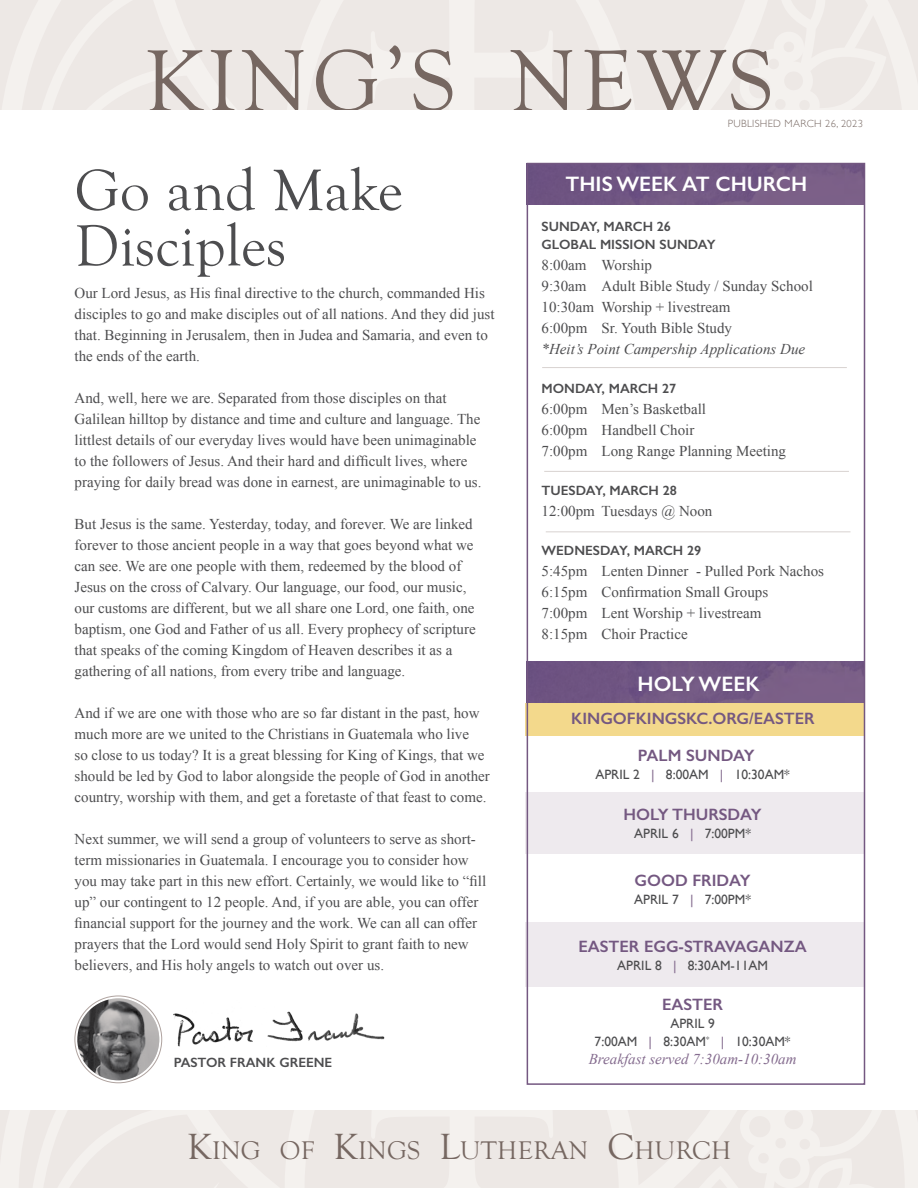
<style>
.page{position:relative;width:918px;height:1188px;background:#fff}
.page>*{position:absolute;margin:0;border:0;box-sizing:border-box;transform-origin:0 0}
.t1{font:90px "Goudy Old Style T";letter-spacing:.05em;color:#766761}
.t2{font:60px/55.5px "Goudy Old Style T";color:#4d4d4f}
.t3{font:26.25px "Goudy Old Style T";letter-spacing:.015em;color:#766761}
.t4{font:600 21px "Gill Sans";color:#fff}
.t5{font:600 16.5px "Gill Sans";color:#745881}
.t6{font:15px/21px "Times New Roman";color:#4d4d4f}
.t7{font:italic 15px "Times New Roman";color:#4d4d4f}
.t8{font:italic 15px "Times New Roman";color:#846b8e}
.t9{font:13.5px/18px "Gill Sans";color:#4d4d4f;text-align:center}
.t10{font:600 13.5px/18px "Gill Sans";color:#4d4d4f}
.t11{font:300 10.5px "Gill Sans";letter-spacing:.03em;color:#766761}
.s1{color:#846b8e}
.s2{font-size:37.5px}
</style>
<div class="page">
<img style="left:530px;top:166px;width:332px;height:39px">
<svg style="left:0;top:0;width:918px;height:110px;background:#efeae7"></svg>
<svg style="left:0;top:1111px;width:918px;height:77px;background:#efeae7"></svg>
<hr style="left:542px;top:367px;width:305px;height:1px;background:#d8d2d0">
<hr style="left:544px;top:471px;width:305px;height:1px;background:#d8d2d0">
<hr style="left:546px;top:531px;width:305px;height:1px;background:#d8d2d0">
<div style="left:526px;top:703px;width:339px;height:32px;background:#f3d98c"></div>
<div style="left:526px;top:792px;width:339px;height:62px;background:#eeeaee"></div>
<div style="left:526px;top:923px;width:339px;height:64px;background:#eeeaee"></div>
<img style="left:526px;top:661px;width:336px;height:41px">
<div style="left:527px;top:163px;width:338px;height:922px;border:2px solid #745881"></div>
<img style="left:162px;top:1011px;width:223px;height:36px">
<svg style="left:75px;top:996px;width:87px;height:87px"></svg>
<img style="left:77px;top:998px;width:82px;height:82px;border-radius:41px">
<h1 class="t1" style="left:144px;top:32px;width:631px">KING’S NEWS</h1>
<h2 class="t2" style="left:75px;top:164px;width:330px">Go and Make<br>Disciples</h2>
<p class="t6" style="left:75px;top:283px;width:421px">Our Lord Jesus, as His final directive to the church, commanded His disciples to go and make disciples out of all nations. And they did just that. Beginning in Jerusalem, then in Judea and Samaria, and even to the ends of the earth.</p>
<p class="t6" style="left:75px;top:388px;width:408px">And, well, here we are. Separated from those disciples on that Galilean hilltop by distance and time and culture and language. The littlest details of our everyday lives would have been unimaginable to the followers of Jesus. And their hard and difficult lives, where praying for daily bread was done in earnest, are unimaginable to us.</p>
<p class="t6" style="left:75px;top:514px;width:403px">But Jesus is the same. Yesterday, today, and forever. We are linked forever to those ancient people in a way that goes beyond what we can see. We are one people with them, redeemed by the blood of Jesus on the cross of Calvary. Our language, our food, our music, our customs are different, but we all share one Lord, one faith, one baptism, one God and Father of us all. Every prophecy of scripture that speaks of the coming Kingdom of Heaven describes it as a gathering of all nations, from every tribe and language.</p>
<p class="t6" style="left:75px;top:703px;width:417px">And if we are one with those who are so far distant in the past, how much more are we united to the Christians in Guatemala who live<br>so close to us today? It is a great blessing for King of Kings, that we should be led by God to labor alongside the people of God in another country, worship with them, and get a foretaste of that feast to come.</p>
<p class="t6" style="left:75px;top:829px;width:413px">Next summer, we will send a group of volunteers to serve as short&shy;term missionaries in Guatemala. I encourage you to consider how you may take part in this new effort. Certainly, we would like to “fill up” our contingent to 12 people. And, if you are able, you can offer financial support for the journey and the work. We can all can offer prayers that the Lord would send Holy Spirit to grant faith to new believers, and His holy angels to watch out over us.</p>
<p class="t10" style="left:174px;top:1053px;width:160px">PASTOR FRANK GREENE</p>
<p class="t11" style="left:728px;top:116px;width:137px">PUBLISHED MARCH 26, 2023</p>
<h3 class="t4" style="left:566px;top:171px;width:243px">THIS WEEK AT CHURCH</h3>
<p class="t10" style="left:542px;top:217px;width:176px">SUNDAY, MARCH 26<br>GLOBAL MISSION SUNDAY</p>
<p class="t6" style="left:542px;top:254px;width:273px">8:00am Worship<br>9:30am Adult Bible Study / Sunday School<br>10:30am Worship + livestream<br>6:00pm Sr. Youth Bible Study</p>
<p class="t7" style="left:542px;top:338px;width:265px">*Heit’s Point Campership Applications Due</p>
<p class="t10" style="left:542px;top:379px;width:136px">MONDAY, MARCH 27</p>
<p class="t6" style="left:542px;top:398px;width:246px">6:00pm Men’s Basketball<br>6:00pm Handbell Choir<br>7:00pm Long Range Planning Meeting</p>
<p class="t10" style="left:542px;top:481px;width:137px">TUESDAY, MARCH 28</p>
<p class="t6" style="left:542px;top:500px;width:172px">12:00pm Tuesdays @ Noon</p>
<p class="t10" style="left:542px;top:541px;width:161px">WEDNESDAY, MARCH 29</p>
<p class="t6" style="left:542px;top:560px;width:284px">5:45pm Lenten Dinner - Pulled Pork Nachos<br>6:15pm Confirmation Small Groups<br>7:00pm Lent Worship + livestream<br>8:15pm Choir Practice</p>
<h3 class="t4" style="left:638px;top:671px;width:124px">HOLY WEEK</h3>
<p class="t5" style="left:571px;top:709px;width:245px">KINGOFKINGSKC.ORG/EASTER</p>
<p class="t5" style="left:638px;top:745px;width:118px">PALM SUNDAY</p>
<p class="t9" style="left:595px;top:765px;width:196px">APRIL 2 <span class="s1">|</span> 8:00AM <span class="s1">|</span> 10:30AM*</p>
<p class="t5" style="left:624px;top:804px;width:140px">HOLY THURSDAY</p>
<p class="t9" style="left:634px;top:824px;width:118px">APRIL 6 <span class="s1">|</span> 7:00PM*</p>
<p class="t5" style="left:635px;top:870px;width:118px">GOOD FRIDAY</p>
<p class="t9" style="left:634px;top:890px;width:118px">APRIL 7 <span class="s1">|</span> 7:00PM*</p>
<p class="t5" style="left:579px;top:936px;width:230px">EASTER EGG-STRAVAGANZA</p>
<p class="t9" style="left:617px;top:956px;width:152px">APRIL 8 <span class="s1">|</span> 8:30AM-11AM</p>
<p class="t5" style="left:662px;top:994px;width:62px">EASTER</p>
<p class="t9" style="left:595px;top:1014px;width:197px">APRIL 9<br>7:00AM <span class="s1">|</span> 8:30AM<sup>*</sup> <span class="s1">|</span> 10:30AM*</p>
<p class="t8" style="left:589px;top:1049px;width:209px">Breakfast served 7:30am-10:30am</p>
<h3 class="t3" style="left:187px;top:1136px;width:545px"><span class="s2">K</span>ING OF <span class="s2">K</span>INGS <span class="s2">L</span>UTHERAN <span class="s2">C</span>HURCH</h3>
</div>
